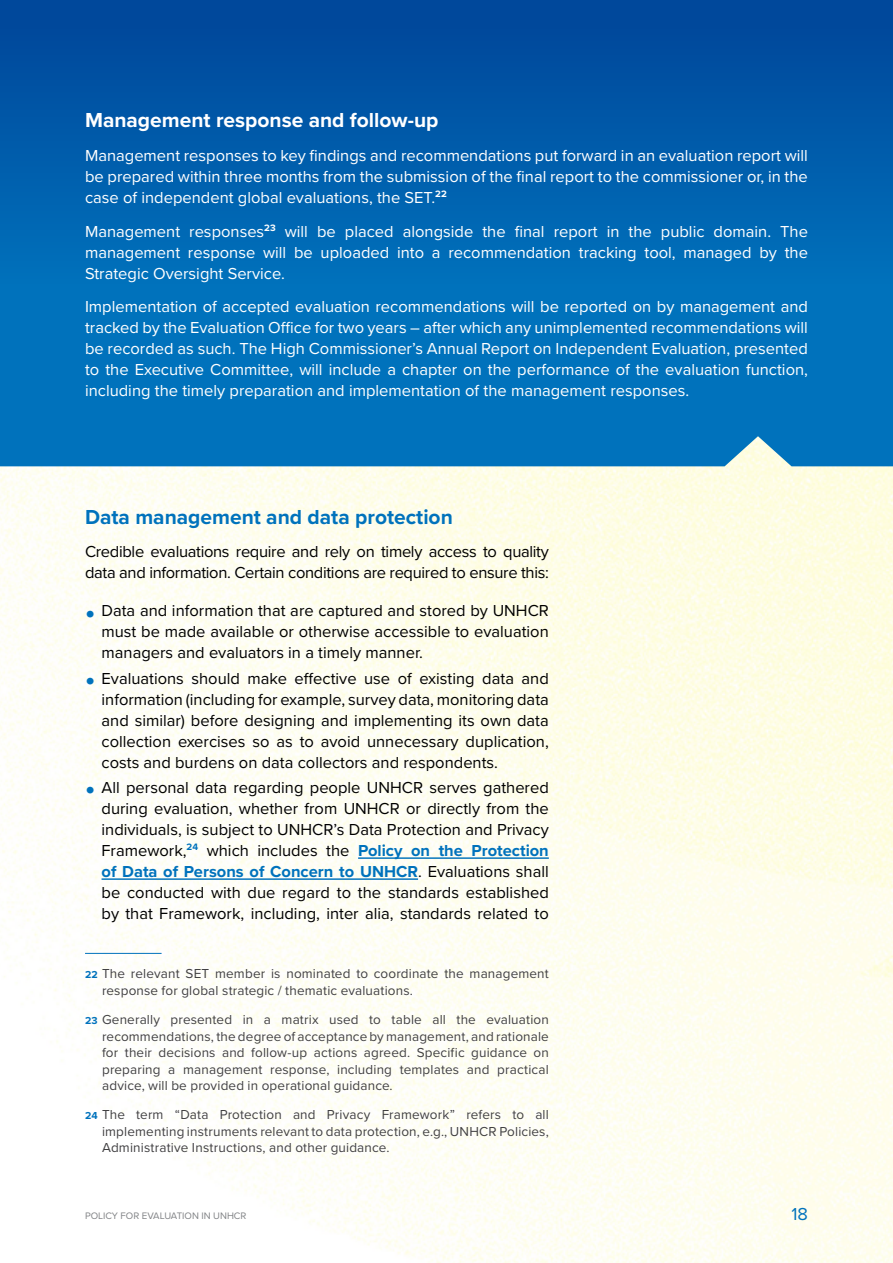
<style>
.page{position:relative;width:893px;height:1263px;background:#fff}
.page>*{position:absolute;margin:0;border:0;box-sizing:border-box;transform-origin:0 0}
.t1{font:700 21px "Proxima Nova";color:#0072bc}
.t2{font:700 21px "Proxima Nova";color:#fff}
.t3{font:18px "Proxima Nova";color:#0072bc}
.BOX_Blue_-_Body{font:16.5px/21px "Proxima Nova";color:#fff;text-align:justify}
.Body{font:16.5px/21px "Proxima Nova";color:#000;text-align:justify}
.Body-2{font:16.5px/21px "Proxima Nova";letter-spacing:-.02em;color:#000}
._2021___Footnote{font:13.5px/16.5px "Proxima Nova";letter-spacing:.01em;color:#414042;text-align:justify}
.t4{font:9.75px "Proxima Nova";color:#808285}
.s1{font-weight:700;font-size:28.5px;color:#0072bc}
.s2{font-weight:700;color:#0072bc}
.s3{font-weight:700;font-size:10.5px;color:#0072bc}
</style>
<div class="page">
<img style="left:0;top:476px;width:893px;height:787px">
<svg style="left:0;top:0;width:893px;height:476px;background:#0567b2"></svg>
<hr style="left:85px;top:953px;width:77px;height:1px;background:#0072bc">
<hr style="left:358px;top:857px;width:191px;height:2px;background:#0072bc">
<hr style="left:102px;top:878px;width:316px;height:2px;background:#0072bc">
<h2 class="t2" style="left:85px;top:104px;width:355px">Management response and follow-up</h2>
<p class="BOX_Blue_-_Body" style="left:85px;top:144px;width:724px">Management responses to key findings and recommendations put forward in an evaluation report will be prepared within three months from the submission of the final report to the commissioner or, in the case of independent global evaluations, the SET.<sup>22</sup></p>
<p class="BOX_Blue_-_Body" style="left:85px;top:220px;width:724px">Management responses<sup>23</sup> will be placed alongside the final report in the public domain. The management response will be uploaded into a recommendation tracking tool, managed by the Strategic Oversight Service.</p>
<p class="BOX_Blue_-_Body" style="left:85px;top:296px;width:724px">Implementation of accepted evaluation recommendations will be reported on by management and tracked by the Evaluation Office for two years – after which any unimplemented recommendations will be recorded as such. The High Commissioner’s Annual Report on Independent Evaluation, presented to the Executive Committee, will include a chapter on the performance of the evaluation function, including the timely preparation and implementation of the management responses.</p>
<h2 class="t1" style="left:85px;top:501px;width:369px">Data management and data protection</h2>
<p class="Body-2" style="left:85px;top:540px;width:465px">Credible evaluations require and rely on timely access to quality data and information. Certain conditions are required to ensure this:</p>
<p class="Body" style="left:102px;top:599px;width:449px;text-indent:-16px"><span class="s1">•</span> Data and information that are captured and stored by UNHCR must be made available or otherwise accessible to evaluation managers and evaluators in a timely manner.</p>
<p class="Body" style="left:102px;top:667px;width:449px;text-indent:-16px"><span class="s1">•</span> Evaluations should make effective use of existing data and information (including for example, survey data, monitoring data and similar) before designing and implementing its own data collection exercises so as to avoid unnecessary duplication, costs and burdens on data collectors and respondents.</p>
<p class="Body" style="left:102px;top:776px;width:449px;text-indent:-16px"><span class="s1">•</span> All personal data regarding people UNHCR serves gathered during evaluation, whether from UNHCR or directly from the individuals, is subject to UNHCR’s Data Protection and Privacy Framework,<sup>24</sup> which includes the <span class="s2">Policy on the Protection of Data of Persons of Concern to UNHCR</span>. Evaluations shall be conducted with due regard to the standards established by that Framework, including, inter alia, standards related to</p>
<p class="_2021___Footnote" style="left:102px;top:965px;width:448px;text-indent:-17px"><span class="s3">22</span> The relevant SET member is nominated to coordinate the management response for global strategic / thematic evaluations.</p>
<p class="_2021___Footnote" style="left:102px;top:1011px;width:448px;text-indent:-17px"><span class="s3">23</span> Generally presented in a matrix used to table all the evaluation recommendations, the degree of acceptance by management, and rationale for their decisions and follow-up actions agreed. Specific guidance on preparing a management response, including templates and practical advice, will be provided in operational guidance.</p>
<p class="_2021___Footnote" style="left:102px;top:1106px;width:448px;text-indent:-17px"><span class="s3">24</span> The term “Data Protection and Privacy Framework” refers to all implementing instruments relevant to data protection, e.g., UNHCR Policies, Administrative Instructions, and other guidance.</p>
<p class="t4" style="left:85px;top:1209px;width:163px">POLICY FOR EVALUATION IN UNHCR</p>
<p class="t3" style="left:791px;top:1201px;width:18px">18</p>
</div>
